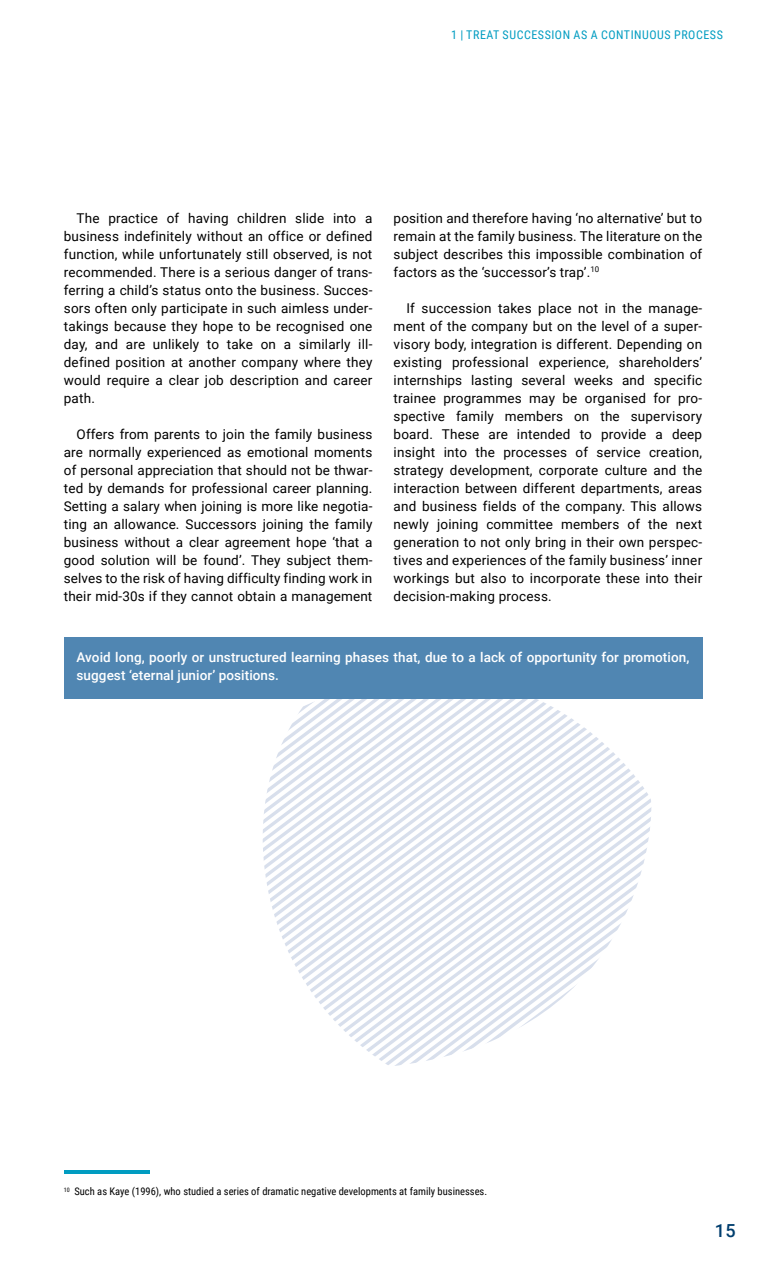
<style>
.page{position:relative;width:766px;height:1263px;background:#fff}
.page>*{position:absolute;margin:0;border:0;box-sizing:border-box;transform-origin:0 0}
.t1{font:500 18px "Roboto";color:#003e6e}
.t2{font:13.5px/18px "Roboto";letter-spacing:.01em;color:#000;text-align:justify}
.t3{font:500 13.5px/18px "Roboto";letter-spacing:.005em;color:#fff}
.t4{font:12px "Roboto Condensed";letter-spacing:.045em;color:#009cc1}
.t5{font:10.5px "Roboto Condensed";color:#000}
</style>
<div class="page">
<svg style="left:262px;top:699px;width:390px;height:367px"></svg>
<hr style="left:64px;top:1170px;width:85px;height:4px;background:#009cc1">
<div style="left:64px;top:638px;width:638px;height:61px;background:#5086b2"></div>
<p class="t4" style="left:451px;top:26px;width:273px">1 | TREAT SUCCESSION AS A CONTINUOUS PROCESS</p>
<p class="t2" style="left:64px;top:208px;width:310px;text-indent:13px">The practice of having children slide into a business indefinitely without an office or defined function, while unfortunately still observed, is not recommended. There is a serious danger of trans&shy;ferring a child’s status onto the business. Succes&shy;sors often only participate in such aimless under&shy;takings because they hope to be recognised one day, and are unlikely to take on a similarly ill&shy;defined position at another company where they would require a clear job description and career path.</p>
<p class="t2" style="left:64px;top:424px;width:310px;text-indent:13px">Offers from parents to join the family business are normally experienced as emotional moments of personal appreciation that should not be thwar&shy;ted by demands for professional career planning.<br>Setting a salary when joining is more like negotia&shy;ting an allowance. Successors joining the family business without a clear agreement hope ‘that a good solution will be found’. They subject them&shy;selves to the risk of having difficulty finding work in their mid-30s if they cannot obtain a management</p>
<p class="t2" style="left:393px;top:208px;width:310px">position and therefore having ‘no alternative’ but to remain at the family business. The literature on the subject describes this impossible combination of factors as the ‘successor’s trap’.<sup>10</sup></p>
<p class="t2" style="left:393px;top:298px;width:310px;text-indent:13px">If succession takes place not in the manage&shy;ment of the company but on the level of a super&shy;visory body, integration is different. Depending on existing professional experience, shareholders’ internships lasting several weeks and specific trainee programmes may be organised for pro&shy;spective family members on the supervisory board. These are intended to provide a deep insight into the processes of service creation, strategy development, corporate culture and the interaction between different departments, areas and business fields of the company. This allows newly joining committee members of the next generation to not only bring in their own perspec&shy;tives and experiences of the family business’ inner workings but also to incorporate these into their decision-making process.</p>
<p class="t3" style="left:77px;top:647px;width:614px">Avoid long, poorly or unstructured learning phases that, due to a lack of opportunity for promotion, suggest ‘eternal junior’ positions.</p>
<p class="t5" style="left:64px;top:1184px;width:424px"><sup>10</sup> Such as Kaye (1996), who studied a series of dramatic negative developments at family businesses.</p>
<h1 class="t1" style="left:714px;top:1218px;width:23px">15</h1>
</div>
